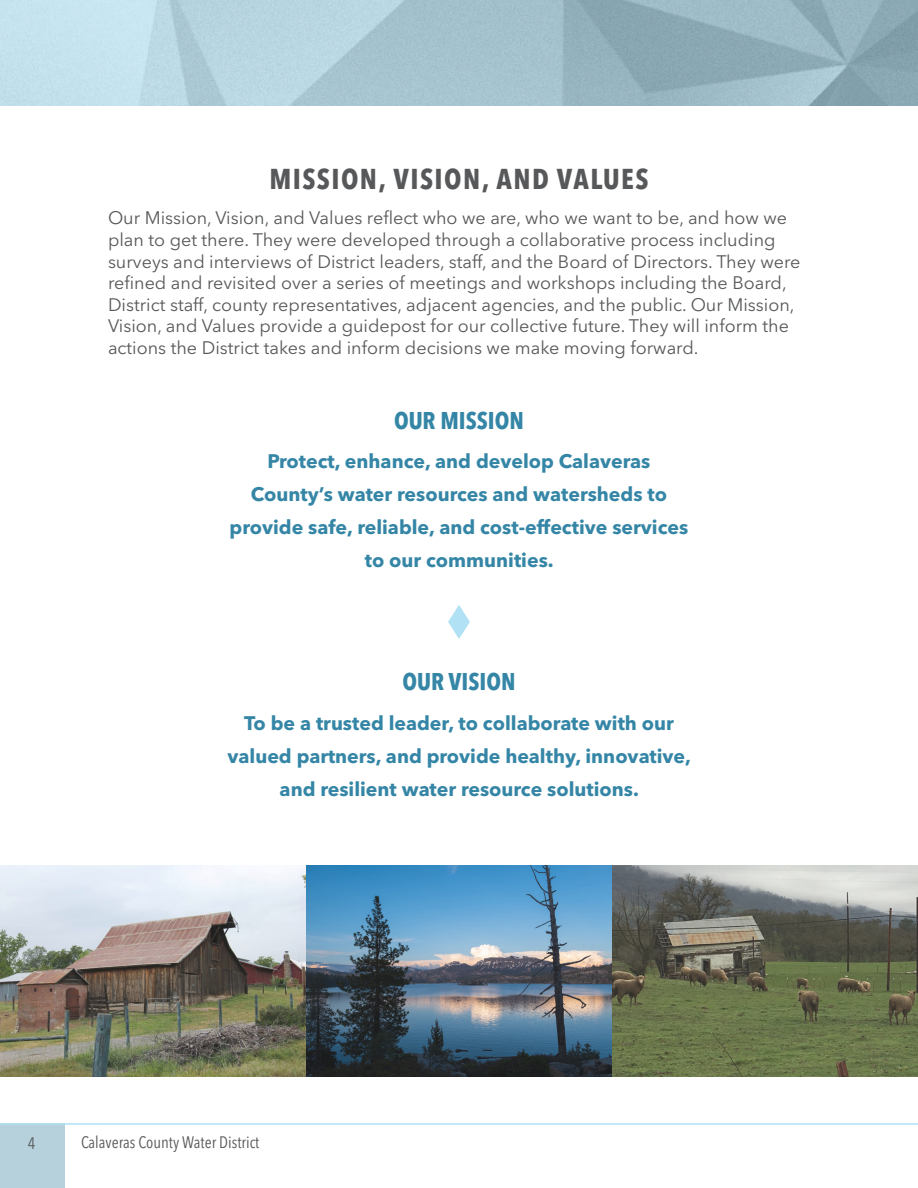
<style>
.page{position:relative;width:918px;height:1188px;background:#fff}
.page>*{position:absolute;margin:0;border:0;box-sizing:border-box;transform-origin:0 0}
.t1{font:700 condensed 28.5px "Avenir Next LT Pro";letter-spacing:.05em;color:#57585a}
.MVV_title{font:700 condensed 24px "Avenir Next LT Pro";color:#3586a6}
.MVV_text{font:700 19.5px/33px "Avenir Next LT Pro";color:#3586a6;text-align:center}
.body{font:18px/21.6px "Avenir Next LT Pro";color:#57585a}
.t2{font:condensed 16.5px "Avenir Next LT Pro";color:#57585a}
</style>
<div class="page">
<div style="left:0;top:1123px;width:65px;height:65px;background:#b6d1dc"></div>
<hr style="left:0;top:1123px;width:918px;height:2px;background:#b0e1f4">
<img style="left:0;top:0;width:918px;height:105px">
<img style="left:0;top:866px;width:918px;height:210px">
<svg style="left:448px;top:605px;width:22px;height:34px"></svg>
<h1 class="t1" style="left:269px;top:162px;width:381px">MISSION, VISION, AND VALUES</h1>
<p class="body" style="left:108px;top:207px;width:694px">Our Mission, Vision, and Values reflect who we are, who we want to be, and how we plan to get there. They were developed through a collaborative process including surveys and interviews of District leaders, staff, and the Board of Directors. They were refined and revisited over a series of meetings and workshops including the Board, District staff, county representatives, adjacent agencies, and the public. Our Mission, Vision, and Values provide a guidepost for our collective future. They will inform the actions the District takes and inform decisions we make moving forward.</p>
<p class="MVV_title" style="left:394px;top:405px;width:131px">OUR MISSION</p>
<p class="MVV_text" style="left:230px;top:445px;width:460px">Protect, enhance, and develop Calaveras County’s water resources and watersheds to provide safe, reliable, and cost-effective services to our communities.</p>
<p class="MVV_title" style="left:402px;top:667px;width:115px">OUR VISION</p>
<p class="MVV_text" style="left:227px;top:706px;width:465px">To be a trusted leader, to collaborate with our valued partners, and provide healthy, innovative, and resilient water resource solutions.</p>
<p class="t2" style="left:28px;top:1133px;width:9px">4</p>
<p class="t2" style="left:81px;top:1132px;width:180px">Calaveras County Water District</p>
</div>
